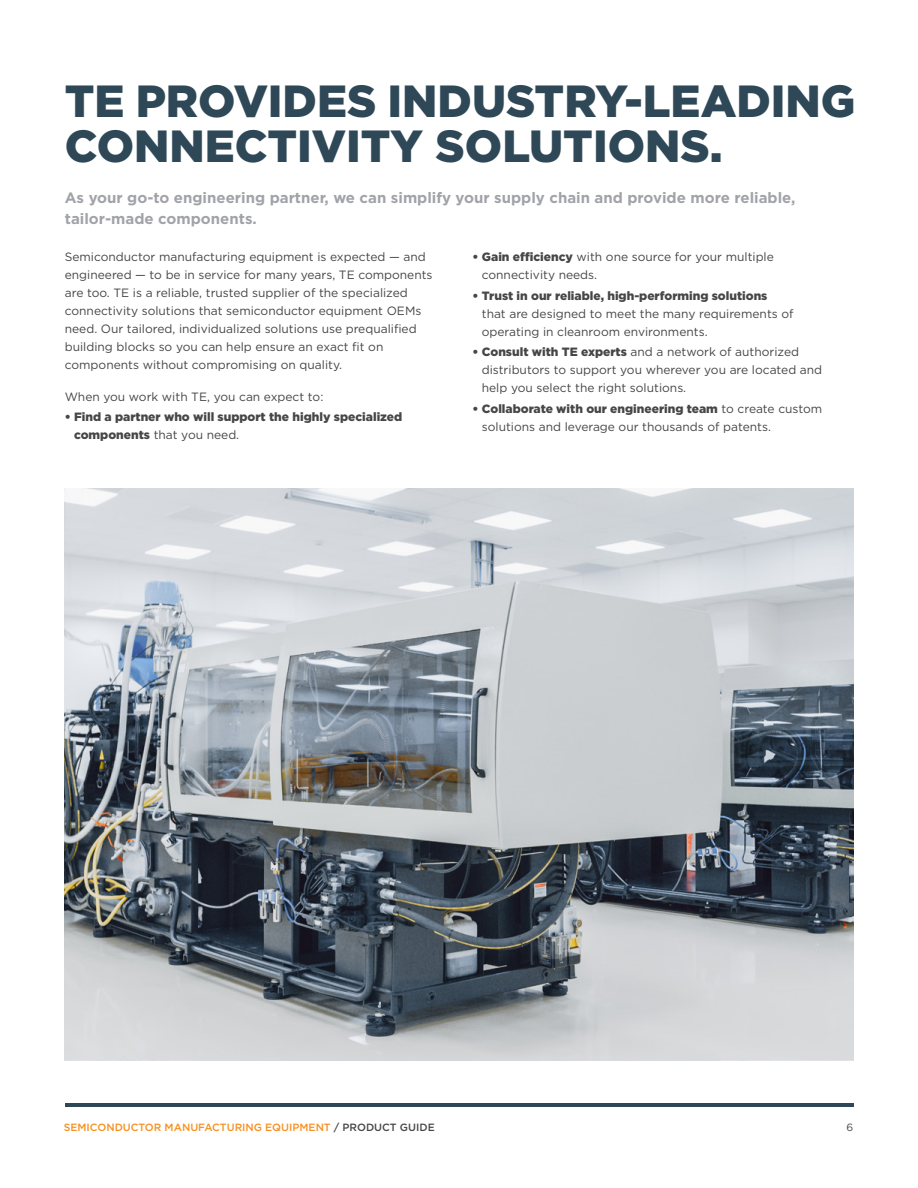
<style>
.page{position:relative;width:918px;height:1188px;background:#fff}
.page>*{position:absolute;margin:0;border:0;box-sizing:border-box;transform-origin:0 0}
.t1{font:900 45px/45px "Gotham";color:#2e4857}
.t2{font:700 15px/21px "Gotham";color:#a1a3a9}
.t3{font:12px/18px "Gotham";color:#464547}
.t4{font:900 12px/18px "Gotham";color:#464547}
.t5{font:500 10.5px "Gotham";color:#f7901e}
.t6{font:10.5px "Gotham";color:#464547}
.s1{font-weight:400}
.s2{font-weight:900}
.s3{color:#fff}
.s4{color:#464547}
</style>
<div class="page">
<hr style="left:65px;top:1104px;width:788px;height:3px;background:#2e4857">
<img style="left:65px;top:488px;width:788px;height:573px">
<h1 class="t1" style="left:65px;top:78px;width:792px">TE PROVIDES INDUSTRY-LEADING<br>CONNECTIVITY SOLUTIONS.</h1>
<p class="t2" style="left:65px;top:187px;width:732px">As your go-to engineering partner, we can simplify your supply chain and provide more reliable, tailor-made components.</p>
<p class="t3" style="left:65px;top:248px;width:369px">Semiconductor manufacturing equipment is expected — and engineered — to be in service for many years, TE components are too. TE is a reliable, trusted supplier of the specialized connectivity solutions that semiconductor equipment OEMs need. Our tailored, individualized solutions use prequalified building blocks so you can help ensure an exact fit on components without compromising on quality.</p>
<p class="t3" style="left:65px;top:387px;width:260px">When you work with TE, you can expect to:</p>
<p class="t4" style="left:74px;top:408px;width:330px;text-indent:-9px">• Find a partner who will support the highly specialized components <span class="s1">that you need.</span></p>
<p class="t3" style="left:482px;top:248px;width:294px;text-indent:-9px"><span class="s2">• Gain efficiency</span> with one source for your multiple connectivity needs.</p>
<p class="t4" style="left:472px;top:286px;width:296px">• Trust in our reliable, high-performing solutions</p>
<p class="t3" style="left:482px;top:304px;width:313px">that are designed to meet the many requirements of operating in cleanroom environments.</p>
<p class="t3" style="left:482px;top:343px;width:342px;text-indent:-9px"><span class="s2">• Consult with TE experts</span> and a network of authorized distributors to support you wherever you are located and help you select the right solutions.</p>
<p class="t3" style="left:482px;top:399px;width:342px;text-indent:-9px"><span class="s2">• Collaborate with our engineering team</span> to create custom solutions and leverage our thousands of patents.<span class="s3">.</span></p>
<p class="t5" style="left:64px;top:1120px;width:372px">SEMICONDUCTOR MANUFACTURING EQUIPMENT <span class="s4">/ PRODUCT GUIDE</span></p>
<p class="t6" style="left:846px;top:1121px;width:8px">6</p>
</div>
